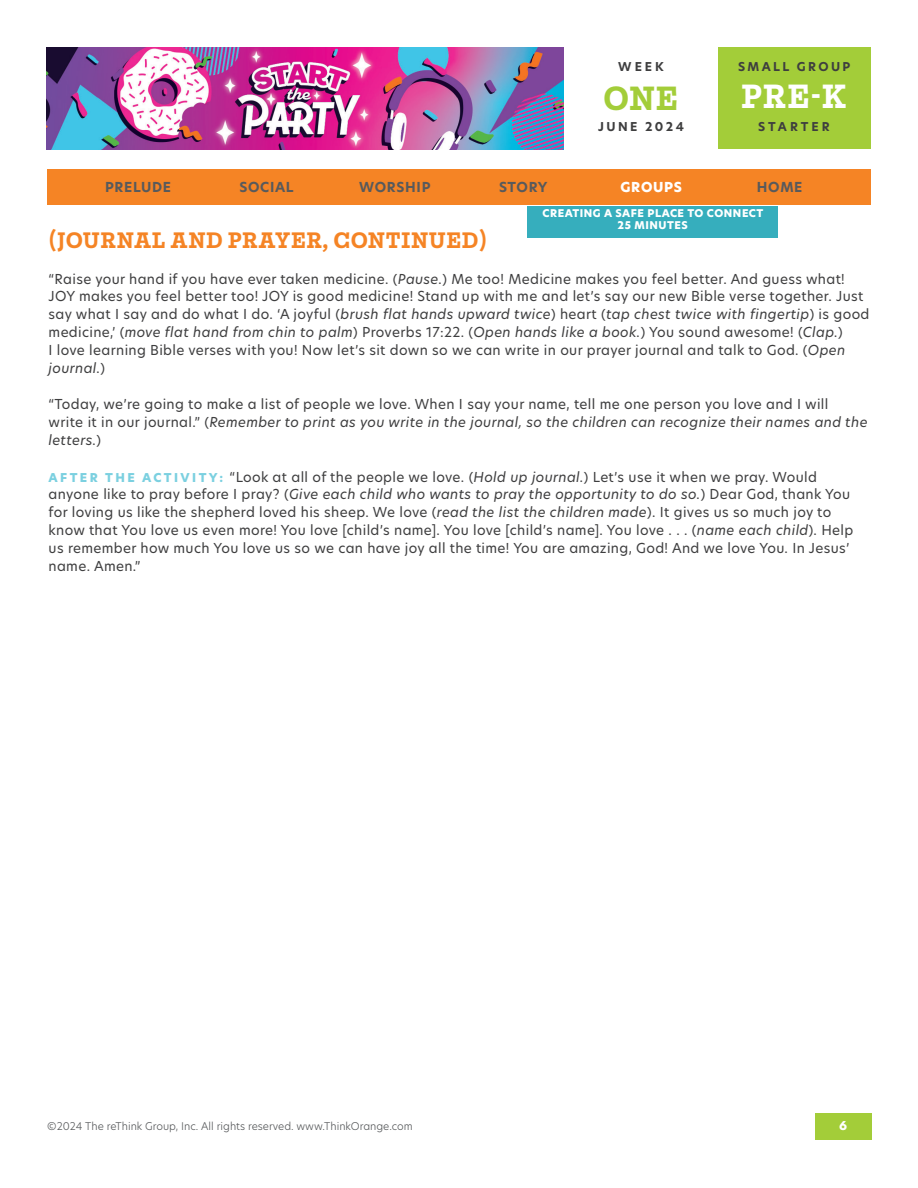
<style>
.page{position:relative;width:918px;height:1188px;background:#fff}
.page>*{position:absolute;margin:0;border:0;box-sizing:border-box;transform-origin:0 0}
.t1{font:700 36px "Mortise";color:#fff}
.t2{font:700 36px "Mortise";color:#a3cd39}
.t3{font:700 24px "Mortise";letter-spacing:.025em;color:#f58425}
.t4{font:13.5px/18px "New Hero";letter-spacing:.025em;color:#3e3e3f}
.t5{font:700 13.5px "New Hero";letter-spacing:.05em;color:#585a5c}
.t6{font:800 13.5px "New Hero";letter-spacing:.05em;color:#fff}
.t7{font:700 12px "New Hero";letter-spacing:.2em;color:#3e3e3f}
.t8{font:700 12px "New Hero";letter-spacing:.245em;color:#3e3e3f}
.t9{font:800 12px "New Hero";color:#fff}
.t10{font:300 10.5px "New Hero";color:#585a5c}
.t11{font:800 10.5px/12px "New Hero";letter-spacing:.05em;color:#fff;text-align:center}
.s1{font-style:italic}
.s2{font-weight:800;font-size:12px;color:#7bd0e0}
</style>
<div class="page">
<img style="left:46px;top:47px;width:518px;height:102px">
<div style="left:717px;top:47px;width:154px;height:102px;background:#a3cd39"></div>
<div style="left:527px;top:206px;width:251px;height:32px;background:#36aebd"></div>
<div style="left:47px;top:170px;width:824px;height:36px;background:#f58425"></div>
<div style="left:815px;top:1113px;width:57px;height:27px;background:#a3cd39"></div>
<p class="t7" style="left:618px;top:59px;width:47px">WEEK</p>
<p class="t7" style="left:738px;top:59px;width:114px">SMALL GROUP</p>
<h1 class="t2" style="left:604px;top:79px;width:76px">ONE</h1>
<h1 class="t1" style="left:741px;top:77px;width:107px">PRE-K</h1>
<p class="t7" style="left:598px;top:119px;width:87px">JUNE 2024</p>
<p class="t8" style="left:758px;top:119px;width:73px">STARTER</p>
<p class="t5" style="left:105px;top:177px;width:68px">PRELUDE</p>
<p class="t5" style="left:239px;top:177px;width:56px">SOCIAL</p>
<p class="t5" style="left:359px;top:177px;width:73px">WORSHIP</p>
<p class="t5" style="left:499px;top:177px;width:50px">STORY</p>
<p class="t6" style="left:621px;top:177px;width:63px">GROUPS</p>
<p class="t5" style="left:757px;top:177px;width:47px">HOME</p>
<h2 class="t3" style="left:49px;top:227px;width:440px">(JOURNAL AND PRAYER, CONTINUED)</h2>
<p class="t11" style="left:543px;top:207px;width:222px">CREATING A SAFE PLACE TO CONNECT<br>25 MINUTES</p>
<p class="t4" style="left:49px;top:269px;width:822px">“Raise your hand if you have ever taken medicine. (<span class="s1">Pause.</span>) Me too! Medicine makes you feel better. And guess what!<br>JOY makes you feel better too! JOY is good medicine! Stand up with me and let’s say our new Bible verse together. Just say what I say and do what I do. ‘A joyful (<span class="s1">brush flat hands upward twice</span>) heart (<span class="s1">tap chest twice with fingertip</span>) is good medicine,’ (<span class="s1">move flat hand from chin to palm</span>) Proverbs 17:22. (<span class="s1">Open hands like a book.</span>) You sound awesome! (<span class="s1">Clap.</span>)<br>I love learning Bible verses with you! Now let’s sit down so we can write in our prayer journal and talk to God. (<span class="s1">Open journal.</span>)</p>
<p class="t4" style="left:49px;top:395px;width:820px">“Today, we’re going to make a list of people we love. When I say your name, tell me one person you love and I will<br>write it in our journal.” (<span class="s1">Remember to print as you write in the journal, so the children can recognize their names and the letters.</span>)</p>
<p class="t4" style="left:49px;top:467px;width:806px"><span class="s2">A F T E R T H E AC T I V I T Y:</span> “Look at all of the people we love. (<span class="s1">Hold up journal.</span>) Let’s use it when we pray. Would anyone like to pray before I pray? (<span class="s1">Give each child who wants to pray the opportunity to do so.</span>) Dear God, thank You for loving us like the shepherd loved his sheep. We love (<span class="s1">read the list the children made</span>). It gives us so much joy to know that You love us even more! You love [child’s name]. You love [child’s name]. You love . . . (<span class="s1">name each child</span>). Help us remember how much You love us so we can have joy all the time! You are amazing, God! And we love You. In Jesus’ name. Amen.”</p>
<p class="t10" style="left:47px;top:1118px;width:367px">©2024 The reThink Group, Inc. All rights reserved. www.ThinkOrange.com</p>
<p class="t9" style="left:839px;top:1117px;width:9px">6</p>
</div>
